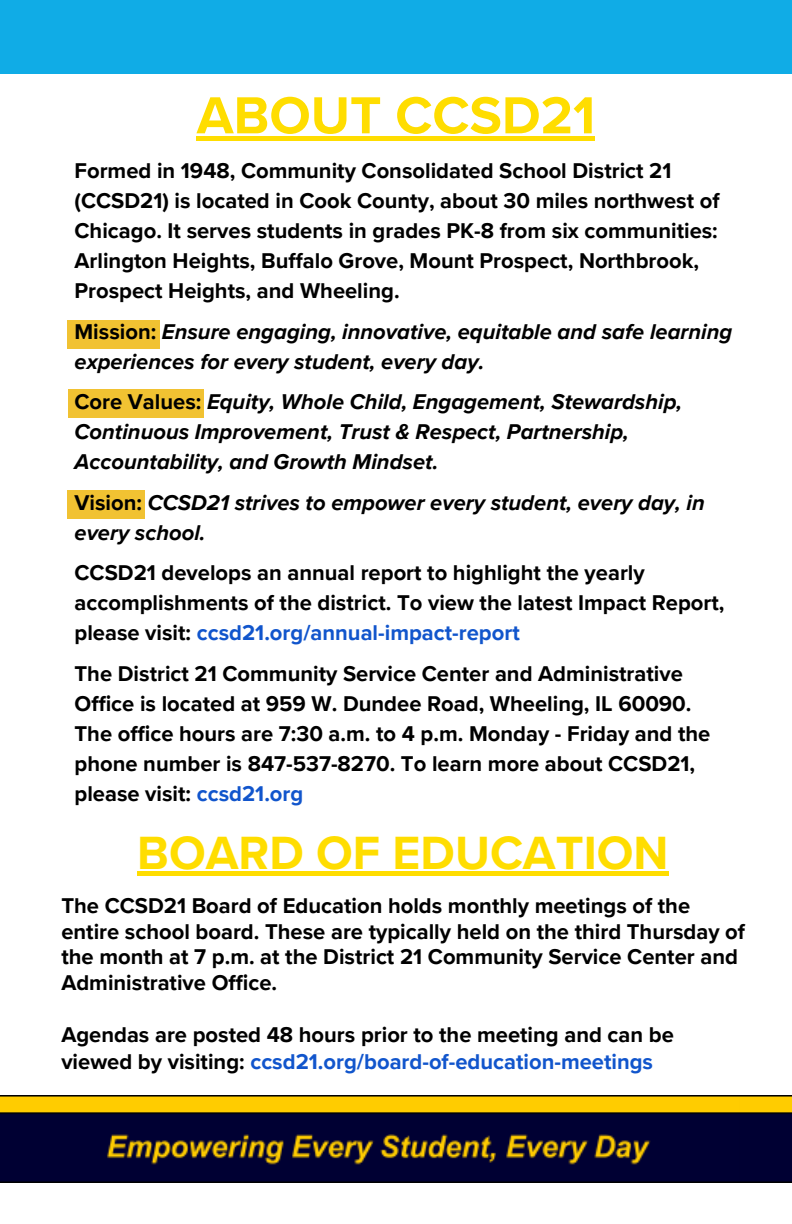
<style>
.page{position:relative;width:792px;height:1224px;background:#fff}
.page>*{position:absolute;margin:0;border:0;box-sizing:border-box;transform-origin:0 0}
.t1{font:700 54px "Proxima Nova";color:#fd0}
.t2{font:700 48px "Proxima Nova";color:#fd0}
.t3{font:700 22px/30px "Proxima Nova";color:#000}
.t4{font:italic 700 22px "Proxima Nova";color:#000}
.t5{font:700 22px "Proxima Nova";color:#15c}
.s1{font-style:normal}
.s2{color:#000}
.s3{color:#15c}
</style>
<div class="page">
<img style="left:34px;top:1096px;width:706px;height:87px">
<img style="left:0;top:1096px;width:34px;height:87px">
<div style="left:0;top:0;width:792px;height:73px;background:#10ace6"></div>
<img style="left:740px;top:1096px;width:52px;height:87px">
<div style="left:68px;top:320px;width:91px;height:29px;background:#f1c232"></div>
<div style="left:68px;top:389px;width:136px;height:29px;background:#f1c232"></div>
<div style="left:68px;top:490px;width:77px;height:29px;background:#f1c232"></div>
<div style="left:197px;top:136px;width:398px;height:5px;background:#fd0"></div>
<hr style="left:137px;top:872px;width:532px;height:4px;background:#fd0">
<p class="t1" style="left:197px;top:84px;width:400px">ABOUT CCSD21</p>
<p class="t3" style="left:75px;top:156px;width:647px">Formed in 1948, Community Consolidated School District 21 (CCSD21) is located in Cook County, about 30 miles northwest of Chicago. It serves students in grades PK-8 from six communities:<br>Arlington Heights, Buffalo Grove, Mount Prospect, Northbrook, Prospect Heights, and Wheeling.</p>
<p class="t4" style="left:75px;top:318px;width:659px"><span class="s1">Mission:</span> Ensure engaging, innovative, equitable and safe learning</p>
<p class="t4" style="left:75px;top:348px;width:411px">experiences for every student, every day.</p>
<p class="t4" style="left:75px;top:389px;width:609px"><span class="s1">Core Values:</span> Equity, Whole Child, Engagement, Stewardship,</p>
<p class="t4" style="left:75px;top:419px;width:556px">Continuous Improvement, Trust &amp; Respect, Partnership,</p>
<p class="t4" style="left:75px;top:449px;width:365px">Accountability, and Growth Mindset.</p>
<p class="t4" style="left:75px;top:489px;width:632px"><span class="s1">Vision:</span> CCSD21 strives to empower every student, every day, in</p>
<p class="t4" style="left:75px;top:519px;width:133px">every school.</p>
<p class="t3" style="left:75px;top:558px;width:572px">CCSD21 develops an annual report to highlight the yearly</p>
<p class="t3" style="left:75px;top:588px;width:652px">accomplishments of the district. To view the latest Impact Report,</p>
<p class="t5" style="left:75px;top:620px;width:447px"><span class="s2">please visit:</span> ccsd21.org/annual-impact-report</p>
<p class="t3" style="left:75px;top:659px;width:619px">The District 21 Community Service Center and Administrative<br>Office is located at 959 W. Dundee Road, Wheeling, IL 60090.</p>
<p class="t3" style="left:75px;top:719px;width:637px">The office hours are 7:30 a.m. to 4 p.m. Monday - Friday and the</p>
<p class="t3" style="left:75px;top:749px;width:622px">phone number is 847-537-8270. To learn more about CCSD21,</p>
<h2 class="t3" style="left:75px;top:779px;width:230px">please visit: <span class="s3">ccsd21.org</span></h2>
<p class="t2" style="left:137px;top:824px;width:533px">BOARD OF EDUCATION</p>
<p class="t3" style="left:61px;top:893px;width:685px;line-height:25.6px">The CCSD21 Board of Education holds monthly meetings of the entire school board. These are typically held on the third Thursday of the month at 7 p.m. at the District 21 Community Service Center and Administrative Office.</p>
<p class="t3" style="left:61px;top:1022px;width:614px;line-height:27px">Agendas are posted 48 hours prior to the meeting and can be viewed by visiting: <span class="s3">ccsd21.org/board-of-education-meetings</span></p>
</div>
